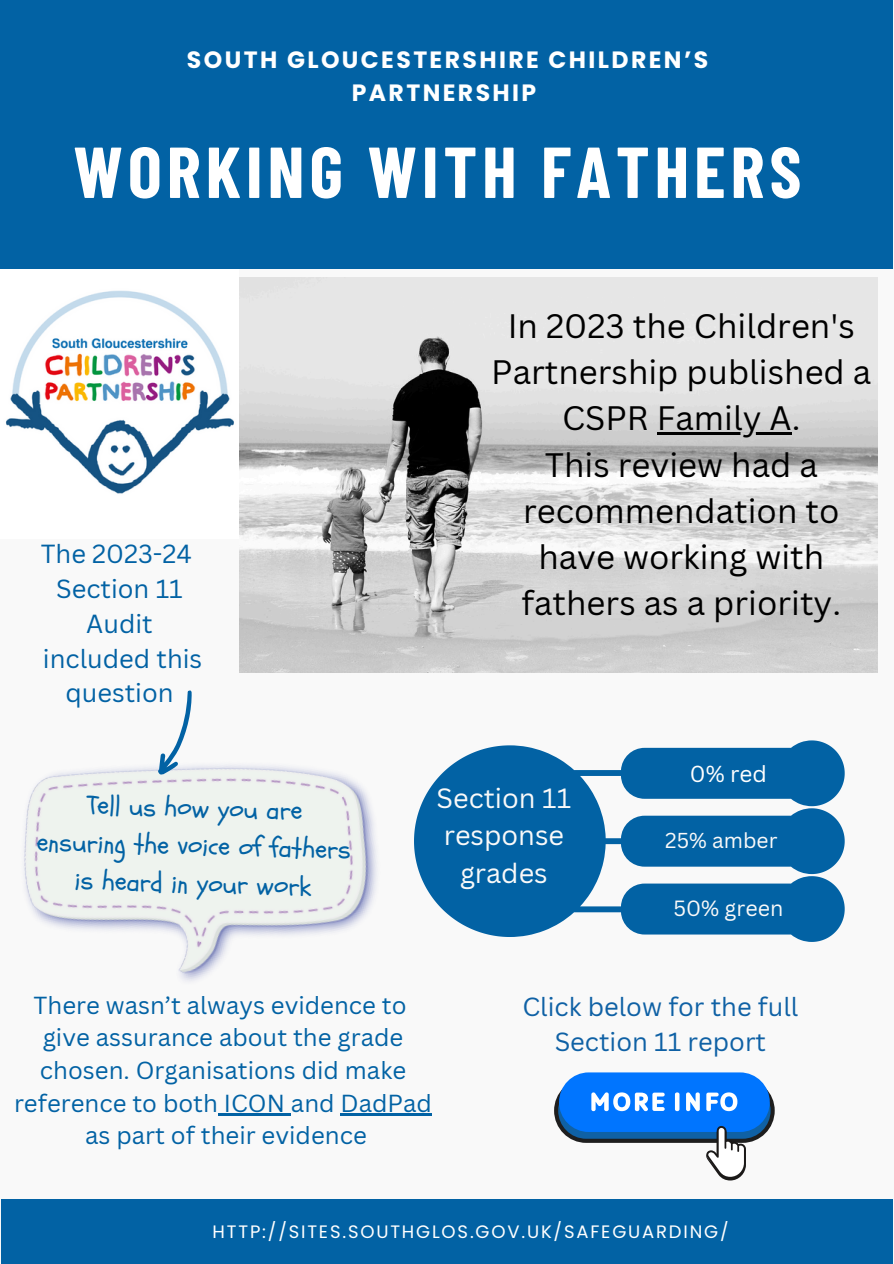
<style>
.page{position:relative;width:894px;height:1264px;background:#fff}
.page>*{position:absolute;margin:0;border:0;box-sizing:border-box;transform-origin:0 0}
.t1{font:700 71.85px "Barlow Condensed";letter-spacing:.07em;color:#fff}
.t2{font:33px/46.2px "Canva Sans";color:#000;text-align:center}
.t3{font:27.15px/37.2px "Canva Sans";color:#f9f9f9;text-align:center}
.t4{font:27px/37.7px "Schoolbell";color:#0262a4;text-align:center}
.t5{font:25.5px/34.8px "Canva Sans";color:#0262a4;text-align:center}
.t6{font:25.5px/34.8px "Canva Sans";color:#0f61a5;text-align:center}
.t7{font:24px/32.7px "Canva Sans";color:#0262a4;text-align:center}
.t8{font:700 23.55px/32.4px "Poppins";letter-spacing:.1em;color:#fff;text-align:center}
.t9{font:22.5px "Canva Sans";color:#fff}
.t10{font:21.45px "Canva Sans";color:#f9f9f9}
.t11{font:21px "Canva Sans";color:#f9f9f9}
.t12{font:18px "Poppins";letter-spacing:.1em;color:#fff}
</style>
<div class="page">
<div style="left:0;top:0;width:893px;height:1263px;background:#f9f9f9"></div>
<img style="left:0;top:268px;width:238px;height:226px">
<div style="left:1px;top:1199px;width:891px;height:64px;background:#0262a4"></div>
<div style="left:0;top:0;width:892px;height:268px;background:#0262a4"></div>
<img style="left:239px;top:277px;width:638px;height:395px">
<svg style="left:414px;top:740px;width:430px;height:201px;fill:#0262a4"></svg>
<img style="left:24px;top:765px;width:353px;height:216px">
<svg style="left:148px;top:690px;width:54px;height:87px"></svg>
<div style="left:559px;top:1072px;width:210px;height:59px;background:#0075ff;border-radius:30px"></div>
<svg style="left:554px;top:1078px;width:220px;height:102px"></svg>
<hr style="left:656px;top:432px;width:135px;height:3px;background:#000">
<hr style="left:218px;top:1113px;width:73px;height:3px;background:#0262a4">
<hr style="left:340px;top:1113px;width:92px;height:3px;background:#0262a4">
<p class="t8" style="left:187px;top:44px;width:522px">SOUTH GLOUCESTERSHIRE CHILDREN’S<br>PARTNERSHIP</p>
<h2 class="t1" style="left:73px;top:126px;width:729px">WORKING WITH FATHERS</h2>
<h5 class="t5" style="left:41px;top:535px;width:163px">The 2023-24<br>Section 11<br>Audit included this question</h5>
<p class="t4" style="left:38px;top:786px;width:316px;rotate:1deg">Tell us how you are<br>ensuring the voice of fathers is heard in your work</p>
<h6 class="t2" style="left:491px;top:302px;width:381px">In 2023 the Children's<br>Partnership published a<br>CSPR Family A.</h6>
<h6 class="t2" style="left:521px;top:440px;width:321px">This review had a recommendation to have working with fathers as a priority.</h6>
<h1 class="t3" style="left:436px;top:779px;width:136px">Section 11 response grades</h1>
<p class="t9" style="left:689px;top:758px;width:79px">0% red</p>
<h2 class="t11" style="left:665px;top:825px;width:114px">25% amber</h2>
<h3 class="t10" style="left:673px;top:893px;width:111px">50% green</h3>
<h5 class="t7" style="left:14px;top:988px;width:419px">There wasn’t always evidence to give assurance about the grade chosen. Organisations did make reference to both ICON and DadPad as part of their evidence</h5>
<h3 class="t6" style="left:522px;top:988px;width:277px">Click below for the full<br>Section 11 report</h3>
<h3 class="t12" style="left:212px;top:1218px;width:517px">HTTP://SITES.SOUTHGLOS.GOV.UK/SAFEGUARDING/</h3>
</div>
